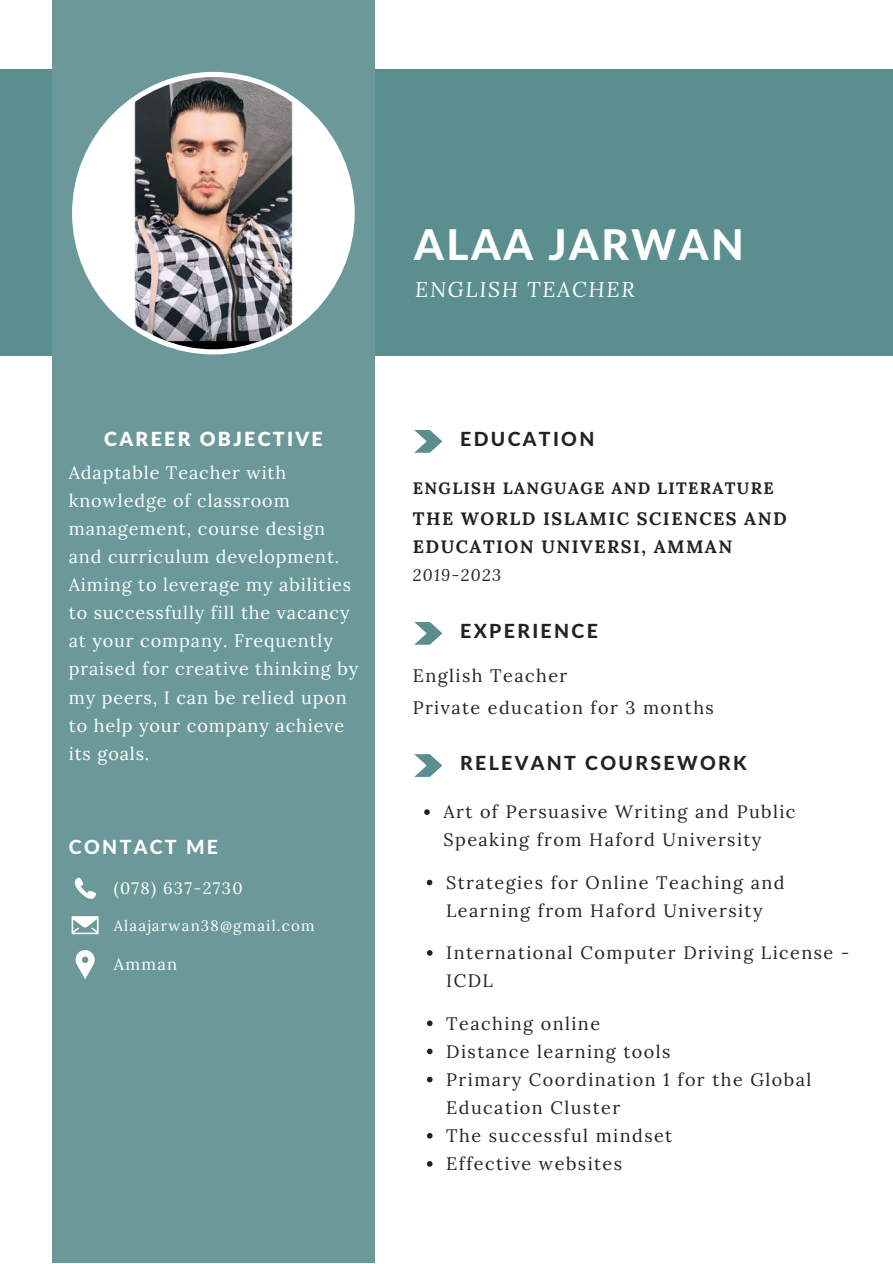
<style>
.page{position:relative;width:893px;height:1264px;background:#fff}
.page>*{position:absolute;margin:0;border:0;box-sizing:border-box;transform-origin:0 0}
.t1{font:800 42.3px "Lato Latin";letter-spacing:.06em;color:#fff}
.t2{font:italic 21.15px "Lora";letter-spacing:.08em;color:#fff}
.t3{font:800 19.5px "Lato Latin";letter-spacing:.12em;color:#222}
.t4{font:900 19.5px "Lato Latin";letter-spacing:.12em;color:#fff}
.t5{font:800 19.5px "Lato Latin";letter-spacing:.12em;color:#fff}
.t6{font:18px/28px "Lora";letter-spacing:.08em;color:#222}
.t7{font:18px/28px "Lora";letter-spacing:.05em;color:#fff}
.t8{font:700 18px/28px "Lora";letter-spacing:.08em;color:#222}
.t9{font:700 16.5px "Lora";letter-spacing:.08em;color:#222}
.t10{font:16.5px "Lora";letter-spacing:.08em;color:#fff}
.t11{font:italic 16.5px "Lora";letter-spacing:.08em;color:#222}
.t12{font:15px "Lora";letter-spacing:.08em;color:#fff}
</style>
<div class="page">
<div style="left:0;top:69px;width:892px;height:286px;background:#5b8f8f"></div>
<div style="left:52px;top:0;width:322px;height:1262px;background:#6b9999"></div>
<svg style="left:75px;top:877px;width:21px;height:21px"></svg>
<svg style="left:72px;top:916px;width:27px;height:18px"></svg>
<svg style="left:76px;top:950px;width:19px;height:29px"></svg>
<svg style="left:414px;top:622px;width:28px;height:22px"></svg>
<svg style="left:414px;top:430px;width:28px;height:23px"></svg>
<svg style="left:72px;top:72px;width:282px;height:282px"></svg>
<svg style="left:414px;top:754px;width:28px;height:23px"></svg>
<svg style="left:424px;top:809px;width:6px;height:6px"></svg>
<svg style="left:426px;top:879px;width:6px;height:6px"></svg>
<svg style="left:427px;top:950px;width:5px;height:5px"></svg>
<svg style="left:427px;top:1020px;width:5px;height:6px"></svg>
<svg style="left:427px;top:1048px;width:5px;height:6px"></svg>
<svg style="left:427px;top:1076px;width:5px;height:6px"></svg>
<svg style="left:427px;top:1133px;width:5px;height:5px"></svg>
<svg style="left:427px;top:1161px;width:5px;height:5px"></svg>
<p class="t4" style="left:104px;top:430px;width:220px">CAREER OBJECTIVE</p>
<p class="t7" style="left:69px;top:458px;width:291px">Adaptable Teacher with knowledge of classroom management, course design and curriculum development.<br>Aiming to leverage my abilities to successfully fill the vacancy at your company. Frequently praised for creative thinking by my peers, I can be relied upon to help your company achieve its goals.</p>
<p class="t5" style="left:69px;top:838px;width:151px">CONTACT ME</p>
<p class="t10" style="left:114px;top:877px;width:130px">(078) 637-2730</p>
<p class="t12" style="left:114px;top:916px;width:202px">Alaajarwan38@gmail.com</p>
<p class="t10" style="left:114px;top:953px;width:65px">Amman</p>
<h1 class="t1" style="left:414px;top:226px;width:331px">ALAA JARWAN</h1>
<p class="t2" style="left:415px;top:275px;width:221px">ENGLISH TEACHER</p>
<p class="t3" style="left:460px;top:430px;width:136px">EDUCATION</p>
<p class="t9" style="left:413px;top:477px;width:362px">ENGLISH LANGUAGE AND LITERATURE</p>
<p class="t8" style="left:413px;top:504px;width:375px">THE WORLD ISLAMIC SCIENCES AND<br>EDUCATION UNIVERSI, AMMAN</p>
<p class="t11" style="left:413px;top:563px;width:90px">2019-2023</p>
<p class="t3" style="left:460px;top:622px;width:139px">EXPERIENCE</p>
<p class="t6" style="left:412px;top:659px;width:302px;line-height:31.8px">English Teacher<br>Private education for 3 months</p>
<p class="t3" style="left:460px;top:754px;width:288px">RELEVANT COURSEWORK</p>
<p class="t6" style="left:443px;top:797px;width:353px">Art of Persuasive Writing and Public<br>Speaking from Haford University</p>
<p class="t6" style="left:446px;top:868px;width:340px">Strategies for Online Teaching and<br>Learning from Haford University</p>
<p class="t6" style="left:446px;top:938px;width:405px">International Computer Driving License -<br>ICDL</p>
<p class="t6" style="left:446px;top:1008px;width:366px">Teaching online<br>Distance learning tools<br>Primary Coordination 1 for the Global<br>Education Cluster<br>The successful mindset<br>Effective websites</p>
</div>
